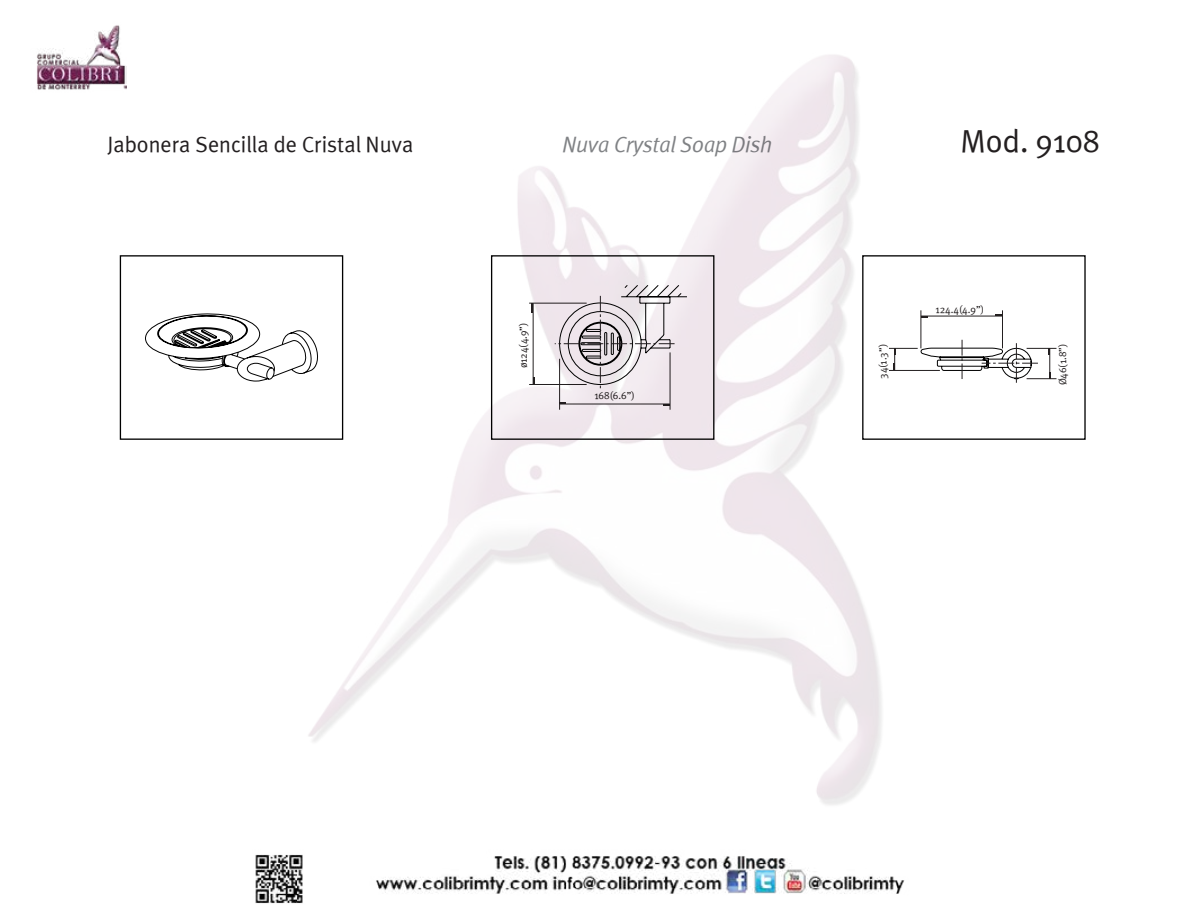
<style>
.page{position:relative;width:1188px;height:918px;background:#fff}
.page>*{position:absolute;margin:0;border:0;box-sizing:border-box;transform-origin:0 0}
.t1{font:31.8px "Meta Plus Normal";color:#231f20}
.t2{font:22.2px "Meta Plus Normal";color:#231f20}
.t3{font:italic 22.2px "Meta Plus Normal";letter-spacing:-.01em;color:#808285}
.t4{font:10.35px "Meta Plus Normal";color:#231f20}
</style>
<div class="page">
<img style="left:308px;top:55px;width:574px;height:750px">
<img style="left:255px;top:854px;width:650px;height:50px">
<img style="left:37px;top:25px;width:89px;height:65px">
<div style="left:101px;top:117px;width:1022px;height:326px;background:#fff"></div>
<div style="left:120px;top:255px;width:223px;height:185px;background:#fff;border:1px solid #000"></div>
<svg style="left:145px;top:313px;width:173px;height:69px"></svg>
<svg style="left:491px;top:255px;width:223px;height:185px;fill:#f0e7ed"></svg>
<hr style="left:529px;top:303px;width:58px;height:1px;background:#231f20">
<hr style="left:533px;top:303px;width:1px;height:81px;background:#231f20">
<hr style="left:529px;top:384px;width:58px;height:1px;background:#231f20">
<svg style="left:555px;top:284px;width:133px;height:106px;background:#d5cfd3"></svg>
<hr style="left:559px;top:359px;width:1px;height:51px;background:#231f20">
<hr style="left:560px;top:404px;width:110px;height:1px;background:#231f20">
<hr style="left:670px;top:352px;width:1px;height:58px;background:#231f20">
<div style="left:862px;top:255px;width:224px;height:185px;background:#fff;border:1px solid #000"></div>
<svg style="left:889px;top:340px;width:167px;height:43px"></svg>
<hr style="left:921px;top:310px;width:1px;height:38px;background:#231f20">
<hr style="left:921px;top:316px;width:81px;height:1px;background:#231f20">
<hr style="left:1002px;top:310px;width:1px;height:38px;background:#231f20">
<h2 class="t2" style="left:107px;top:131px;width:308px">Jabonera Sencilla de Cristal Nuva</h2>
<h2 class="t3" style="left:562px;top:131px;width:212px">Nuva Crystal Soap Dish</h2>
<h1 class="t1" style="left:960px;top:123px;width:141px">Mod. 9108</h1>
<p class="t4" style="left:517px;top:368px;width:48px;rotate:-90deg">ø124(4.9”)</p>
<p class="t4" style="left:594px;top:390px;width:42px">168(6.6”)</p>
<p class="t4" style="left:936px;top:303px;width:50px">124.4(4.9”)</p>
<p class="t4" style="left:877px;top:379px;width:37px;rotate:-90deg">34(1.3”)</p>
<p class="t4" style="left:1057px;top:385px;width:43px;rotate:-90deg">Ø46(1.8”)</p>
</div>
